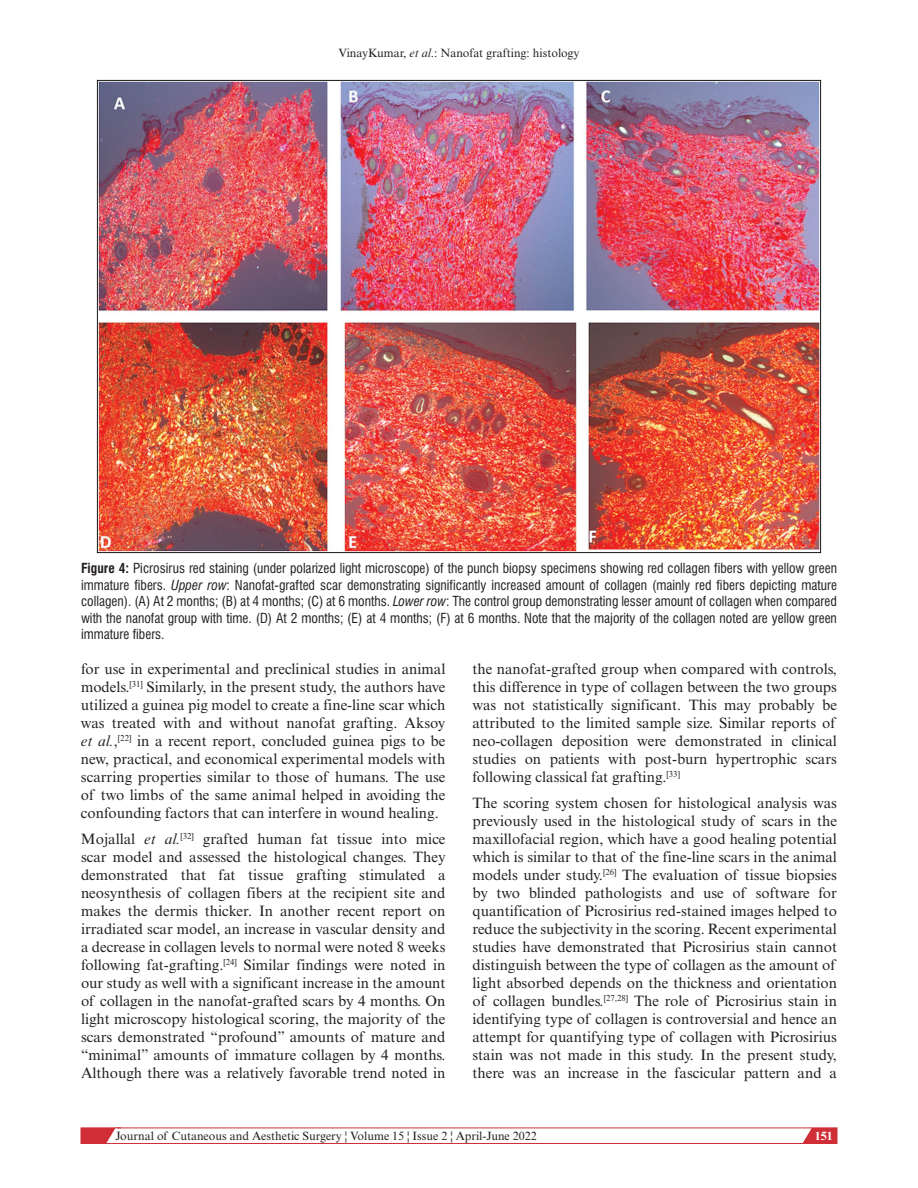
<style>
.page{position:relative;width:918px;height:1188px;background:#fff}
.page>*{position:absolute;margin:0;border:0;box-sizing:border-box;transform-origin:0 0}
.t1{font:15px/18px "Times New Roman MT Std";color:#231f20;text-align:justify}
.t2{font:condensed 13.5px/16.5px "Swiss 721 BT";color:#231f20;text-align:justify}
.t3{font:12px "Times New Roman MT Std";color:#231f20}
.t4{font:700 12px "Times New Roman MT Std";color:#fff}
.s1{font-style:italic}
.s2{font-weight:700}
</style>
<div class="page">
<svg style="left:798px;top:1127px;width:39px;height:15px"></svg>
<div style="left:81px;top:1128px;width:756px;height:16px;border:1px solid #d02e37"></div>
<svg style="left:81px;top:1127px;width:40px;height:17px"></svg>
<img style="left:96px;top:80px;width:726px;height:474px">
<p class="t3" style="left:338px;top:46px;width:243px">VinayKumar, <span class="s1">et al</span>.: Nanofat grafting: histology</p>
<p class="t2" style="left:81px;top:560px;width:758px"><span class="s2">Figure 4:</span> Picrosirus red staining (under polarized light microscope) of the punch biopsy specimens showing red collagen fibers with yellow green immature fibers. <span class="s1">Upper row</span>: Nanofat-grafted scar demonstrating significantly increased amount of collagen (mainly red fibers depicting mature collagen). (A) At 2 months; (B) at 4 months; (C) at 6 months. <span class="s1">Lower row</span>: The control group demonstrating lesser amount of collagen when compared with the nanofat group with time. (D) At 2 months; (E) at 4 months; (F) at 6 months. Note that the majority of the collagen noted are yellow green immature fibers.</p>
<p class="t1" style="left:81px;top:659px;width:366px">for use in experimental and preclinical studies in animal models.<sup>[31]</sup> Similarly, in the present study, the authors have utilized a guinea pig model to create a fine-line scar which was treated with and without nanofat grafting. Aksoy <span class="s1">et al.</span>,<sup>[22]</sup> in a recent report, concluded guinea pigs to be new, practical, and economical experimental models with scarring properties similar to those of humans. The use of two limbs of the same animal helped in avoiding the confounding factors that can interfere in wound healing.</p>
<p class="t1" style="left:81px;top:830px;width:366px">Mojallal <span class="s1">et al.</span><sup>[32]</sup> grafted human fat tissue into mice scar model and assessed the histological changes. They demonstrated that fat tissue grafting stimulated a neosynthesis of collagen fibers at the recipient site and makes the dermis thicker. In another recent report on irradiated scar model, an increase in vascular density and a decrease in collagen levels to normal were noted 8 weeks following fat-grafting.<sup>[24]</sup> Similar findings were noted in our study as well with a significant increase in the amount of collagen in the nanofat-grafted scars by 4 months. On light microscopy histological scoring, the majority of the scars demonstrated “profound” amounts of mature and “minimal” amounts of immature collagen by 4 months.<br>Although there was a relatively favorable trend noted in</p>
<p class="t1" style="left:473px;top:659px;width:366px">the nanofat-grafted group when compared with controls, this difference in type of collagen between the two groups was not statistically significant. This may probably be attributed to the limited sample size. Similar reports of neo-collagen deposition were demonstrated in clinical studies on patients with post-burn hypertrophic scars following classical fat grafting.<sup>[33]</sup></p>
<p class="t1" style="left:472px;top:794px;width:366px">The scoring system chosen for histological analysis was previously used in the histological study of scars in the maxillofacial region, which have a good healing potential which is similar to that of the fine-line scars in the animal models under study.<sup>[26]</sup> The evaluation of tissue biopsies by two blinded pathologists and use of software for quantification of Picrosirius red-stained images helped to reduce the subjectivity in the scoring. Recent experimental studies have demonstrated that Picrosirius stain cannot distinguish between the type of collagen as the amount of light absorbed depends on the thickness and orientation of collagen bundles.<sup>[27,28]</sup> The role of Picrosirius stain in identifying type of collagen is controversial and hence an attempt for quantifying type of collagen with Picrosirius stain was not made in this study. In the present study, there was an increase in the fascicular pattern and a</p>
<p class="t3" style="left:116px;top:1129px;width:423px">Journal of Cutaneous and Aesthetic Surgery ¦ Volume 15 ¦ Issue 2 ¦ April-June 2022</p>
<p class="t4" style="left:815px;top:1128px;width:19px">151</p>
</div>
